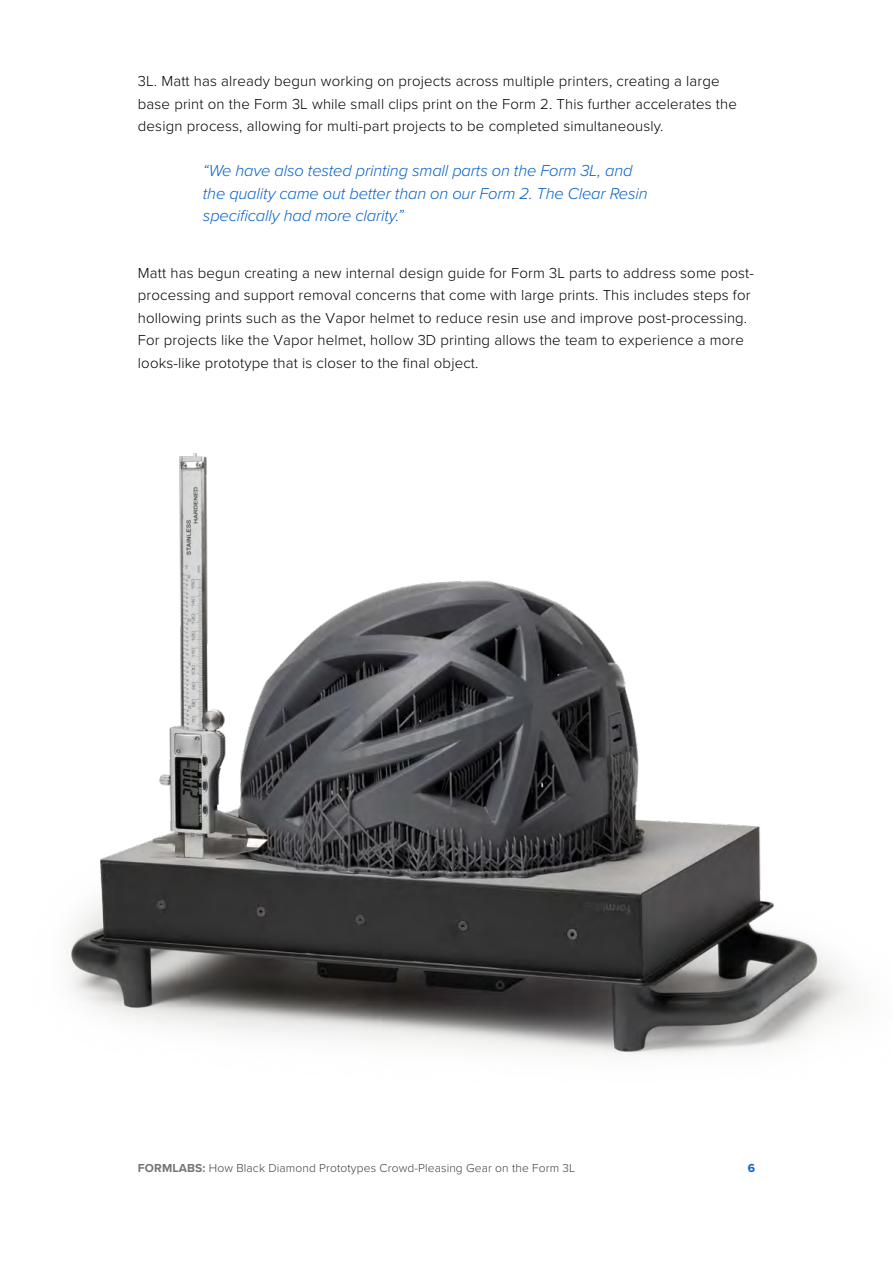
<style>
.page{position:relative;width:893px;height:1263px;background:#fff}
.page>*{position:absolute;margin:0;border:0;box-sizing:border-box;transform-origin:0 0}
.t1{font:italic 300 16.5px/22.5px "Proxima Nova";letter-spacing:-.01em;color:#0762c8}
.t2{font:300 15px/22.5px "Proxima Nova";letter-spacing:.01em;color:#000}
.t3{font:300 12px "Proxima Nova";letter-spacing:.01em;color:#414042}
.t4{font:700 12px "Proxima Nova";color:#0762c8}
.s1{font-weight:700;color:#727579}
</style>
<div class="page">
<img style="left:71px;top:453px;width:782px;height:602px">
<p class="t2" style="left:138px;top:69px;width:600px">3L. Matt has already begun working on projects across multiple printers, creating a large base print on the Form 3L while small clips print on the Form 2. This further accelerates the design process, allowing for multi-part projects to be completed simultaneously.</p>
<p class="t1" style="left:203px;top:159px;width:446px">“We have also tested printing small parts on the Form 3L, and the quality came out better than on our Form 2. The Clear Resin specifically had more clarity.”</p>
<p class="t2" style="left:138px;top:260px;width:617px">Matt has begun creating a new internal design guide for Form 3L parts to address some post&shy;processing and support removal concerns that come with large prints. This includes steps for hollowing prints such as the Vapor helmet to reduce resin use and improve post-processing.<br>For projects like the Vapor helmet, hollow 3D printing allows the team to experience a more looks-like prototype that is closer to the final object.</p>
<p class="t3" style="left:138px;top:1159px;width:439px"><span class="s1">FORMLABS:</span> How Black Diamond Prototypes Crowd-Pleasing Gear on the Form 3L</p>
<p class="t4" style="left:748px;top:1159px;width:9px">6</p>
</div>
